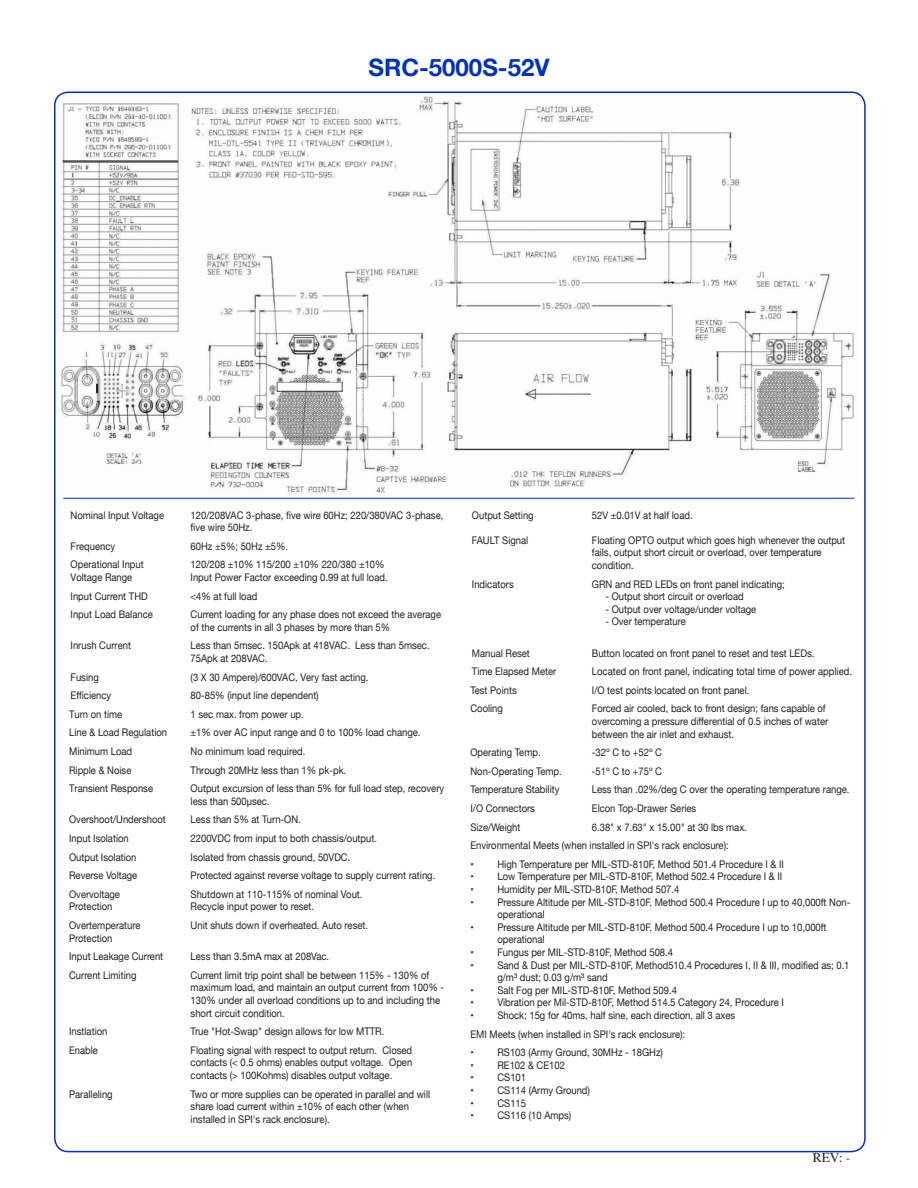
<style>
.page{position:relative;width:918px;height:1188px;background:#fff}
.page>*{position:absolute;margin:0;border:0;box-sizing:border-box;transform-origin:0 0}
.t1{font:700 24px "Helvetica Neue";color:#0132bf}
.t2{font:13.5px "Times";color:#231f20}
.t3{font:10.5px/12.6px "Helvetica Neue";color:#231f20;scale:.9 1}
</style>
<div class="page">
<img style="left:61px;top:96px;width:793px;height:398px">
<hr style="left:63px;top:498px;width:792px;height:1px;background:#0132bf">
<p class="t1" style="left:369px;top:48px;width:182px">SRC-5000S-52V</p>
<p class="t3" style="left:71px;top:509px;width:105px">Nominal Input Voltage</p>
<p class="t3" style="left:191px;top:509px;width:282px">120/208VAC 3-phase, five wire 60Hz; 220/380VAC 3-phase, five wire 50Hz.</p>
<p class="t3" style="left:71px;top:540px;width:51px">Frequency</p>
<p class="t3" style="left:191px;top:540px;width:110px">60Hz ±5%; 50Hz ±5%.</p>
<p class="t3" style="left:71px;top:559px;width:83px">Operational Input</p>
<p class="t3" style="left:191px;top:559px;width:217px">120/208 ±10% 115/200 ±10% 220/380 ±10%</p>
<p class="t3" style="left:71px;top:572px;width:70px">Voltage Range</p>
<p class="t3" style="left:191px;top:572px;width:220px">Input Power Factor exceeding 0.99 at full load.</p>
<p class="t3" style="left:71px;top:590px;width:87px">Input Current THD</p>
<p class="t3" style="left:191px;top:590px;width:76px">&lt;4% at full load</p>
<p class="t3" style="left:71px;top:609px;width:93px">Input Load Balance</p>
<p class="t3" style="left:191px;top:609px;width:280px">Current loading for any phase does not exceed the average of the currents in all 3 phases by more than 5%</p>
<p class="t3" style="left:71px;top:640px;width:69px">Inrush Current</p>
<p class="t3" style="left:191px;top:640px;width:267px">Less than 5msec. 150Apk at 418VAC. Less than 5msec.<br>75Apk at 208VAC.</p>
<p class="t3" style="left:71px;top:671px;width:33px">Fusing</p>
<p class="t3" style="left:191px;top:671px;width:199px">(3 X 30 Ampere)/600VAC, Very fast acting.</p>
<p class="t3" style="left:71px;top:690px;width:47px">Efficiency</p>
<p class="t3" style="left:191px;top:690px;width:144px">80-85% (input line dependent)</p>
<p class="t3" style="left:69px;top:708px;width:61px">Turn on time</p>
<p class="t3" style="left:191px;top:708px;width:127px">1 sec max. from power up.</p>
<p class="t3" style="left:69px;top:727px;width:110px">Line &amp; Load Regulation</p>
<p class="t3" style="left:191px;top:727px;width:257px">±1% over AC input range and 0 to 100% load change.</p>
<p class="t3" style="left:69px;top:746px;width:72px">Minimum Load</p>
<p class="t3" style="left:191px;top:746px;width:129px">No minimum load required.</p>
<p class="t3" style="left:69px;top:764px;width:71px">Ripple &amp; Noise</p>
<p class="t3" style="left:191px;top:764px;width:174px">Through 20MHz less than 1% pk-pk.</p>
<p class="t3" style="left:69px;top:783px;width:95px">Transient Response</p>
<p class="t3" style="left:191px;top:783px;width:283px">Output excursion of less than 5% for full load step, recovery less than 500µsec.</p>
<p class="t3" style="left:69px;top:814px;width:109px">Overshoot/Undershoot</p>
<p class="t3" style="left:191px;top:814px;width:124px">Less than 5% at Turn-ON.</p>
<p class="t3" style="left:69px;top:833px;width:68px">Input Isolation</p>
<p class="t3" style="left:191px;top:833px;width:209px">2200VDC from input to both chassis/output.</p>
<p class="t3" style="left:69px;top:851px;width:76px">Output Isolation</p>
<p class="t3" style="left:191px;top:851px;width:179px">Isolated from chassis ground, 50VDC.</p>
<p class="t3" style="left:69px;top:870px;width:77px">Reverse Voltage</p>
<p class="t3" style="left:191px;top:870px;width:273px">Protected against reverse voltage to supply current rating.</p>
<p class="t3" style="left:69px;top:888px;width:58px">Overvoltage</p>
<p class="t3" style="left:191px;top:888px;width:193px">Shutdown at 110-115% of nominal Vout.</p>
<p class="t3" style="left:69px;top:901px;width:50px">Protection</p>
<p class="t3" style="left:191px;top:901px;width:139px">Recycle input power to reset.</p>
<p class="t3" style="left:69px;top:920px;width:81px">Overtemperature</p>
<p class="t3" style="left:191px;top:920px;width:199px">Unit shuts down if overheated. Auto reset.</p>
<p class="t3" style="left:69px;top:932px;width:50px">Protection</p>
<p class="t3" style="left:69px;top:951px;width:106px">Input Leakage Current</p>
<p class="t3" style="left:191px;top:951px;width:156px">Less than 3.5mA max at 208Vac.</p>
<p class="t3" style="left:69px;top:969px;width:76px">Current Limiting</p>
<p class="t3" style="left:191px;top:969px;width:283px">Current limit trip point shall be between 115% - 130% of maximum load, and maintain an output current from 100% - 130% under all overload conditions up to and including the short circuit condition.</p>
<p class="t3" style="left:69px;top:1026px;width:44px">Instlation</p>
<p class="t3" style="left:191px;top:1026px;width:217px">True "Hot-Swap" design allows for low MTTR.</p>
<p class="t3" style="left:69px;top:1044px;width:34px">Enable</p>
<p class="t3" style="left:191px;top:1044px;width:248px;text-align:justify">Floating signal with respect to output return. Closed contacts (&lt; 0.5 ohms) enables output voltage. Open contacts (&gt; 100Kohms) disables output voltage.</p>
<p class="t3" style="left:69px;top:1088px;width:50px">Paralleling</p>
<p class="t3" style="left:191px;top:1088px;width:268px">Two or more supplies can be operated in parallel and will share load current within ±10% of each other (when installed in SPI's rack enclosure).</p>
<p class="t3" style="left:472px;top:509px;width:70px">Output Setting</p>
<p class="t3" style="left:592px;top:509px;width:113px">52V ±0.01V at half load.</p>
<p class="t3" style="left:472px;top:534px;width:64px">FAULT Signal</p>
<p class="t3" style="left:592px;top:534px;width:283px">Floating OPTO output which goes high whenever the output fails, output short circuit or overload, over temperature</p>
<p class="t3" style="left:592px;top:560px;width:48px">condition.</p>
<p class="t3" style="left:472px;top:578px;width:48px">Indicators</p>
<p class="t3" style="left:592px;top:578px;width:216px">GRN and RED LEDs on front panel indicating;</p>
<p class="t3" style="left:605px;top:591px;width:155px">- Output short circuit or overload</p>
<p class="t3" style="left:605px;top:603px;width:169px">- Output over voltage/under voltage</p>
<p class="t3" style="left:605px;top:616px;width:91px">- Over temperature</p>
<p class="t3" style="left:472px;top:647px;width:66px">Manual Reset</p>
<p class="t3" style="left:592px;top:647px;width:249px">Button located on front panel to reset and test LEDs.</p>
<p class="t3" style="left:472px;top:666px;width:95px">Time Elapsed Meter</p>
<p class="t3" style="left:592px;top:666px;width:291px">Located on front panel, indicating total time of power applied.</p>
<p class="t3" style="left:470px;top:684px;width:53px">Test Points</p>
<p class="t3" style="left:592px;top:684px;width:177px">I/O test points located on front panel.</p>
<p class="t3" style="left:470px;top:703px;width:38px">Cooling</p>
<p class="t3" style="left:592px;top:703px;width:264px">Forced air cooled, back to front design; fans capable of overcoming a pressure differential of 0.5 inches of water between the air inlet and exhaust.</p>
<p class="t3" style="left:470px;top:747px;width:80px">Operating Temp.</p>
<p class="t3" style="left:592px;top:747px;width:79px">-32º C to +52º C</p>
<p class="t3" style="left:470px;top:765px;width:103px">Non-Operating Temp.</p>
<p class="t3" style="left:592px;top:765px;width:79px">-51º C to +75º C</p>
<p class="t3" style="left:470px;top:784px;width:100px">Temperature Stability</p>
<p class="t3" style="left:592px;top:784px;width:288px">Less than .02%/deg C over the operating temperature range.</p>
<p class="t3" style="left:470px;top:803px;width:73px">I/O Connectors</p>
<p class="t3" style="left:592px;top:803px;width:118px">Elcon Top-Drawer Series</p>
<p class="t3" style="left:470px;top:821px;width:57px">Size/Weight</p>
<p class="t3" style="left:592px;top:821px;width:174px">6.38" x 7.63" x 15.00" at 30 lbs max.</p>
<p class="t3" style="left:470px;top:840px;width:289px">Environmental Meets (when installed in SPI's rack enclosure):</p>
<p class="t3" style="left:470px;top:858px;width:350px">• High Temperature per MIL-STD-810F, Method 501.4 Procedure I &amp; II</p>
<p class="t3" style="left:470px;top:871px;width:348px">• Low Temperature per MIL-STD-810F, Method 502.4 Procedure I &amp; II</p>
<p class="t3" style="left:470px;top:884px;width:234px">• Humidity per MIL-STD-810F, Method 507.4</p>
<p class="t3" style="left:497px;top:896px;width:394px;text-indent:-27px">• Pressure Altitude per MIL-STD-810F, Method 500.4 Procedure I up to 40,000ft Non&shy;operational</p>
<p class="t3" style="left:497px;top:921px;width:367px;text-indent:-27px">• Pressure Altitude per MIL-STD-810F, Method 500.4 Procedure I up to 10,000ft operational</p>
<p class="t3" style="left:470px;top:947px;width:227px">• Fungus per MIL-STD-810F, Method 508.4</p>
<p class="t3" style="left:497px;top:959px;width:393px;text-indent:-27px">• Sand &amp; Dust per MIL-STD-810F, Method510.4 Procedures I, II &amp; III, modified as; 0.1 g/m³ dust; 0.03 g/m³ sand</p>
<p class="t3" style="left:470px;top:984px;width:231px">• Salt Fog per MIL-STD-810F, Method 509.4</p>
<p class="t3" style="left:470px;top:997px;width:350px">• Vibration per Mil-STD-810F, Method 514.5 Category 24, Procedure I</p>
<p class="t3" style="left:470px;top:1010px;width:296px">• Shock; 15g for 40ms, half sine, each direction, all 3 axes</p>
<p class="t3" style="left:470px;top:1028px;width:240px">EMI Meets (when installed in SPI's rack enclosure):</p>
<p class="t3" style="left:470px;top:1047px;width:215px">• RS103 (Army Ground, 30MHz - 18GHz)</p>
<p class="t3" style="left:470px;top:1059px;width:107px">• RE102 &amp; CE102</p>
<p class="t3" style="left:470px;top:1072px;width:63px">• CS101</p>
<p class="t3" style="left:470px;top:1085px;width:134px">• CS114 (Army Ground)</p>
<p class="t3" style="left:470px;top:1097px;width:63px">• CS115</p>
<p class="t3" style="left:470px;top:1110px;width:114px">• CS116 (10 Amps)</p>
<p class="t2" style="left:813px;top:1145px;width:39px">REV: -</p>
</div>
